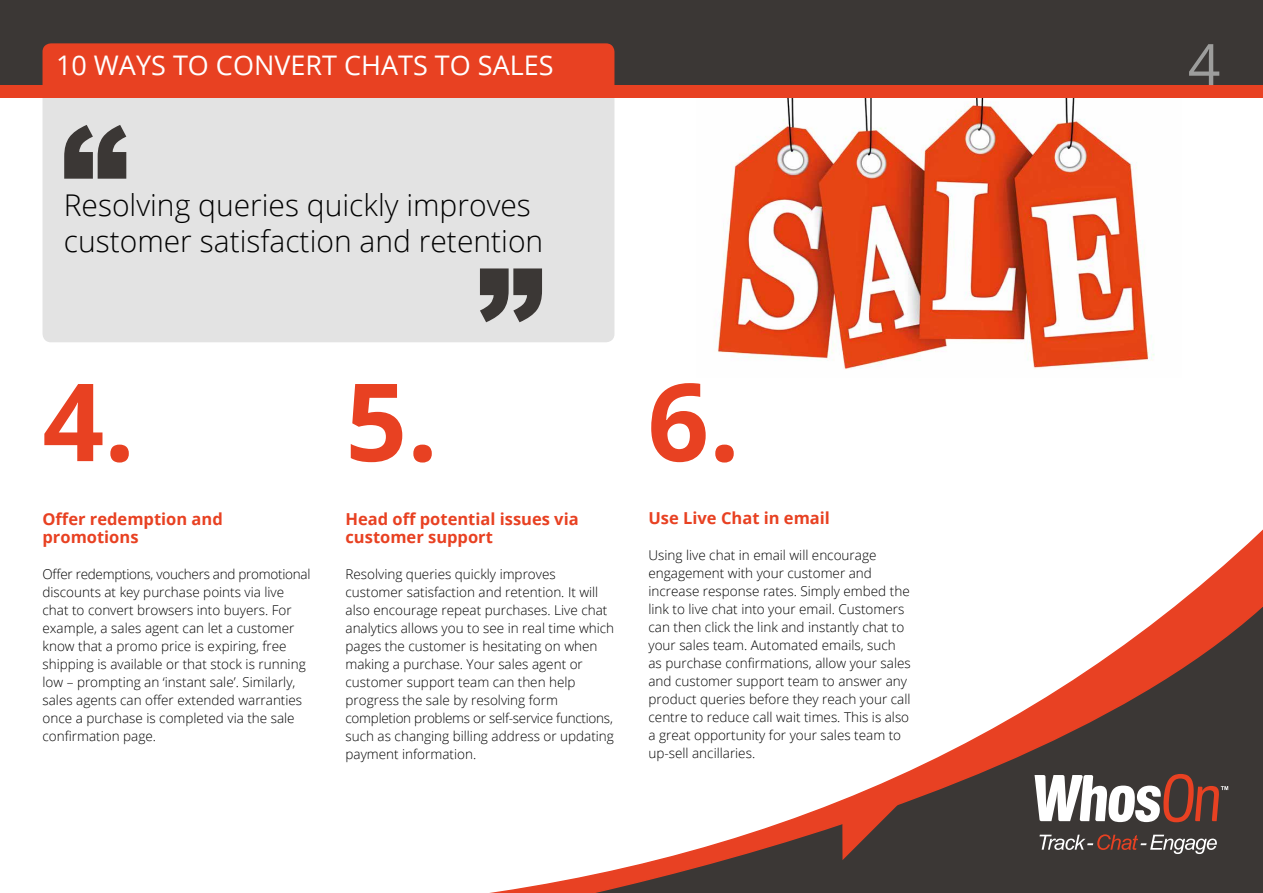
<style>
.page{position:relative;width:1263px;height:893px;background:#fff}
.page>*{position:absolute;margin:0;border:0;box-sizing:border-box;transform-origin:0 0}
.t1{font:900 135px "Arial";color:#3b3735}
.t2{font:700 108px "Open Sans";color:#e84122}
.t3{font:57px "Open Sans";color:#9d9d9c}
.t4{font:300 30px/36px "Open Sans";color:#000}
.t5{font:27px "Open Sans";color:#fff}
.t6{font:700 16.5px/18px "Open Sans";color:#e84122}
.t7{font:300 13.5px/18px "Open Sans";color:#000}
</style>
<div class="page">
<div style="left:43px;top:54px;width:571px;height:288px;background:#e3e3e3;border-radius:9px"></div>
<img style="left:716px;top:98px;width:439px;height:272px">
<div style="left:0;top:0;width:1263px;height:91px;background:#3b3735"></div>
<div style="left:0;top:85px;width:1263px;height:13px;background:#e84122"></div>
<div style="left:43px;top:43px;width:571px;height:53px;background:#e84122;border-radius:9px"></div>
<svg style="left:489px;top:529px;width:774px;height:364px"></svg>
<svg style="left:842px;top:803px;width:57px;height:57px;background:#923c2b"></svg>
<svg style="left:1034px;top:774px;width:194px;height:48px"></svg>
<svg style="left:1039px;top:834px;width:178px;height:20px;background:#675a57"></svg>
<h3 class="t5" style="left:56px;top:47px;width:499px">10 WAYS TO CONVERT CHATS TO SALES</h3>
<h1 class="t1" style="left:61px;top:77px;width:69px">“</h1>
<h3 class="t4" style="left:64px;top:187px;width:481px">Resolving queries quickly improves customer satisfaction and retention</h3>
<h2 class="t2" style="left:43px;top:346px;width:397px">4. 5.</h2>
<h1 class="t1" style="left:546px;top:370px;width:69px;rotate:-180deg">“</h1>
<p class="t6" style="left:43px;top:510px;width:182px">Offer redemption and promotions</p>
<p class="t7" style="left:43px;top:565px;width:269px">Offer redemptions, vouchers and promotional discounts at key purchase points via live chat to convert browsers into buyers. For example, a sales agent can let a customer know that a promo price is expiring, free shipping is available or that stock is running low – prompting an ‘instant sale’. Similarly, sales agents can offer extended warranties once a purchase is completed via the sale confirmation page.</p>
<p class="t6" style="left:345px;top:510px;width:235px">Head off potential issues via customer support</p>
<p class="t7" style="left:345px;top:565px;width:270px">Resolving queries quickly improves customer satisfaction and retention. It will also encourage repeat purchases. Live chat analytics allows you to see in real time which pages the customer is hesitating on when making a purchase. Your sales agent or customer support team can then help progress the sale by resolving form completion problems or self-service functions, such as changing billing address or updating payment information.</p>
<h2 class="t2" style="left:647px;top:346px;width:94px">6.</h2>
<p class="t6" style="left:648px;top:509px;width:183px">Use Live Chat in email</p>
<p class="t7" style="left:648px;top:546px;width:264px">Using live chat in email will encourage engagement with your customer and increase response rates. Simply embed the link to live chat into your email. Customers can then click the link and instantly chat to your sales team. Automated emails, such as purchase confirmations, allow your sales and customer support team to answer any product queries before they reach your call centre to reduce call wait times. This is also a great opportunity for your sales team to up-sell ancillaries.</p>
<h3 class="t3" style="left:1188px;top:25px;width:34px">4</h3>
</div>
